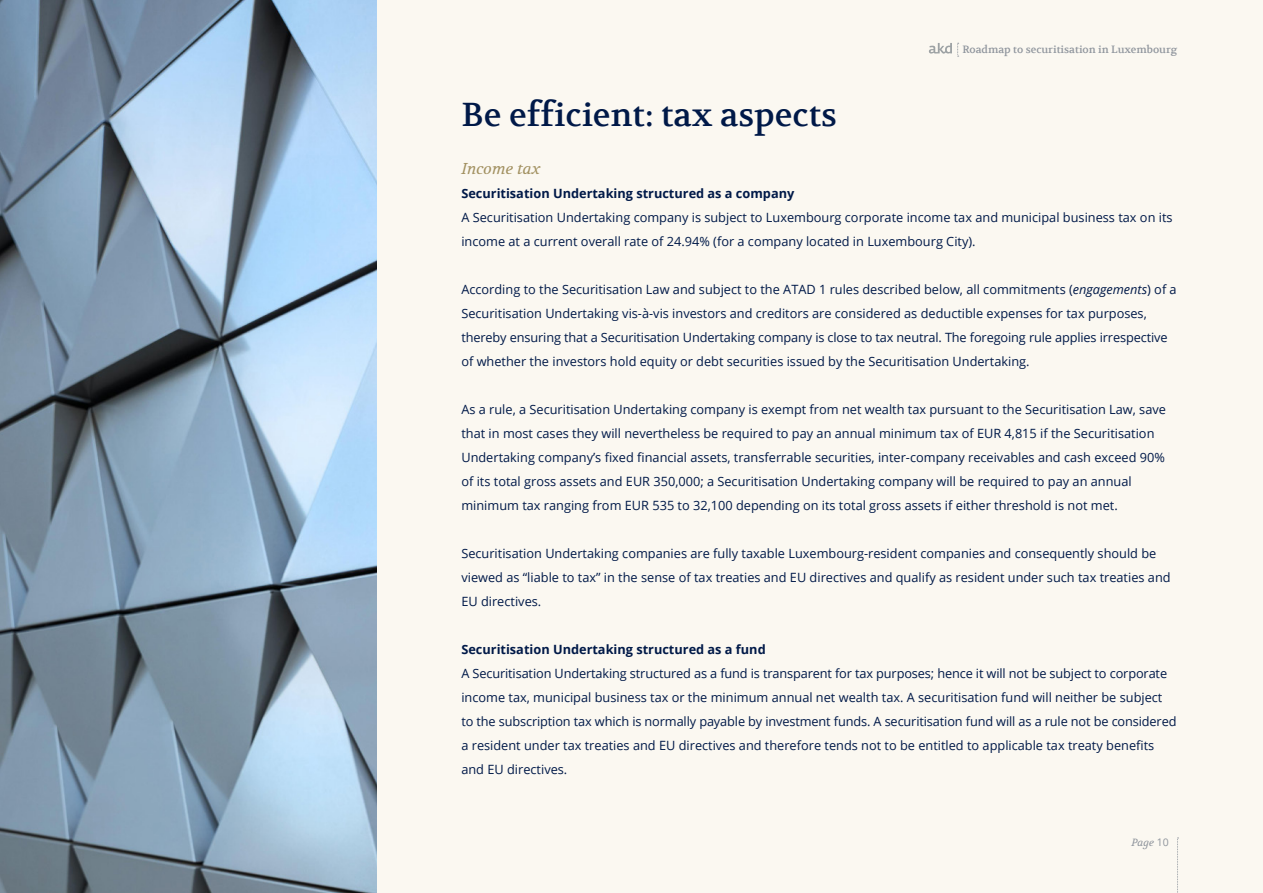
<style>
.page{position:relative;width:1263px;height:893px;background:#fff}
.page>*{position:absolute;margin:0;border:0;box-sizing:border-box;transform-origin:0 0}
.titel_dark_blue{font:33px "Volkhov";color:#001948}
.kopje_italic_dark_go{font:italic 15.75px "Volkhov";color:#a29161}
.body_dark_blue{font:12.75px/24px "Open Sans";color:#001948}
.kopje_body_dark_blue{font:700 12.75px "Open Sans";color:#001948}
.TITEL{font:10.5px "Volkhov";color:#8f959d}
.TITEL-2{font:italic 10.5px "Volkhov";color:#8f959d}
.s1{font-style:italic}
.s2{font-family:"Open Sans";font-style:normal}
</style>
<div class="page">
<div style="left:376px;top:0;width:887px;height:893px;background:#fbf8f1"></div>
<svg style="left:1177px;top:838px;width:1px;height:55px"></svg>
<svg style="left:929px;top:43px;width:30px;height:14px"></svg>
<img style="left:0;top:0;width:376px;height:893px">
<p class="TITEL" style="left:962px;top:43px;width:216px">Roadmap to securitisation in Luxembourg</p>
<p class="titel_dark_blue" style="left:461px;top:94px;width:377px">Be efficient: tax aspects</p>
<p class="kopje_italic_dark_go" style="left:461px;top:159px;width:81px">Income tax</p>
<p class="kopje_body_dark_blue" style="left:461px;top:184px;width:334px">Securitisation Undertaking structured as a company</p>
<p class="body_dark_blue" style="left:461px;top:205px;width:713px">A Securitisation Undertaking company is subject to Luxembourg corporate income tax and municipal business tax on its income at a current overall rate of 24.94% (for a company located in Luxembourg City).</p>
<p class="body_dark_blue" style="left:461px;top:277px;width:717px">According to the Securitisation Law and subject to the ATAD 1 rules described below, all commitments (<span class="s1">engagements</span>) of a Securitisation Undertaking vis-à-vis investors and creditors are considered as deductible expenses for tax purposes, thereby ensuring that a Securitisation Undertaking company is close to tax neutral. The foregoing rule applies irrespective of whether the investors hold equity or debt securities issued by the Securitisation Undertaking.</p>
<p class="body_dark_blue" style="left:461px;top:397px;width:706px">As a rule, a Securitisation Undertaking company is exempt from net wealth tax pursuant to the Securitisation Law, save that in most cases they will nevertheless be required to pay an annual minimum tax of EUR 4,815 if the Securitisation Undertaking company’s fixed financial assets, transferrable securities, inter-company receivables and cash exceed 90% of its total gross assets and EUR 350,000; a Securitisation Undertaking company will be required to pay an annual minimum tax ranging from EUR 535 to 32,100 depending on its total gross assets if either threshold is not met.</p>
<p class="body_dark_blue" style="left:461px;top:541px;width:711px">Securitisation Undertaking companies are fully taxable Luxembourg-resident companies and consequently should be viewed as “liable to tax” in the sense of tax treaties and EU directives and qualify as resident under such tax treaties and<br>EU directives.</p>
<p class="kopje_body_dark_blue" style="left:461px;top:640px;width:306px">Securitisation Undertaking structured as a fund</p>
<p class="body_dark_blue" style="left:461px;top:661px;width:717px">A Securitisation Undertaking structured as a fund is transparent for tax purposes; hence it will not be subject to corporate income tax, municipal business tax or the minimum annual net wealth tax. A securitisation fund will neither be subject to the subscription tax which is normally payable by investment funds. A securitisation fund will as a rule not be considered a resident under tax treaties and EU directives and therefore tends not to be entitled to applicable tax treaty benefits and EU directives.</p>
<p class="TITEL-2" style="left:1131px;top:836px;width:39px">Page <span class="s2">10</span></p>
</div>
